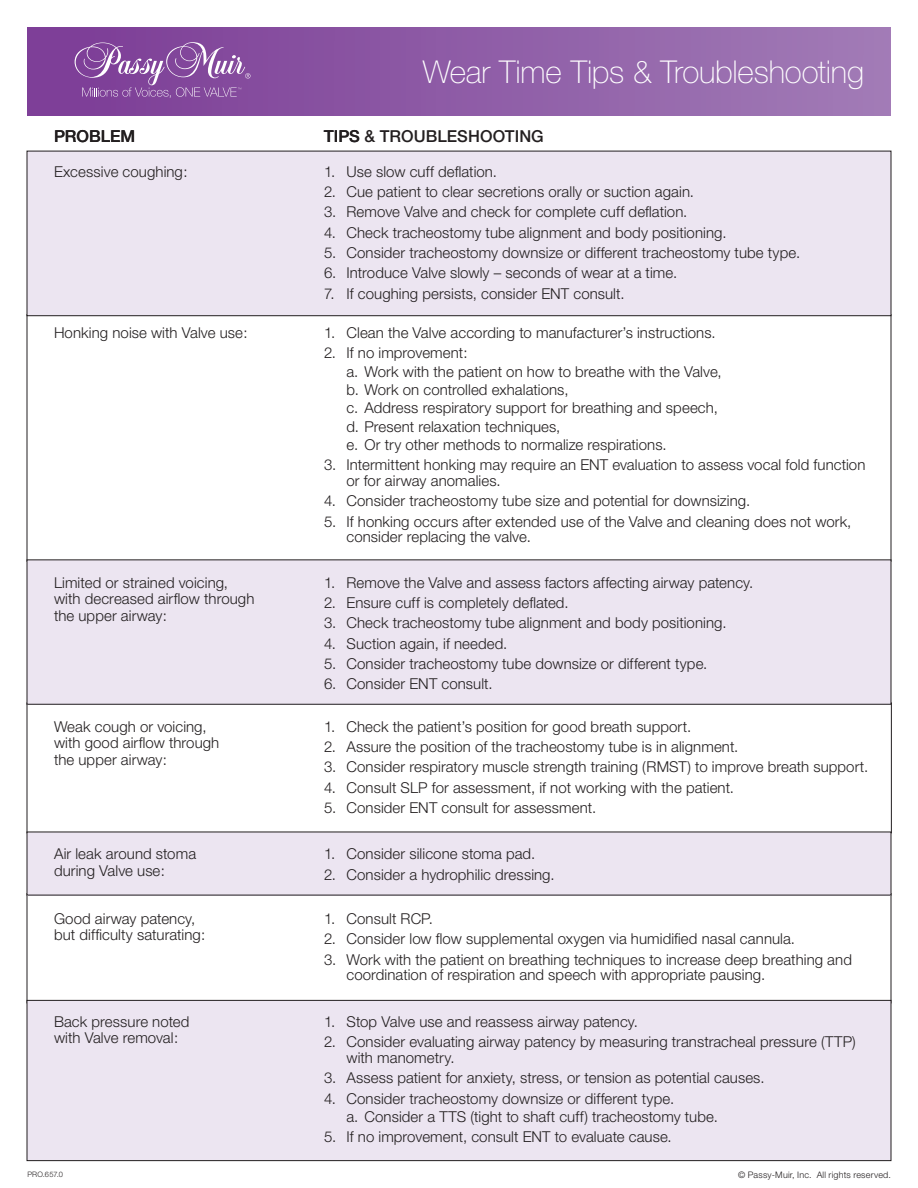
<style>
.page{position:relative;width:918px;height:1188px;background:#fff}
.page>*{position:absolute;margin:0;border:0;box-sizing:border-box;transform-origin:0 0}
.t1{font:100 31.5px "Helvetica Neue";letter-spacing:-.005em;color:#fff}
.t2{font:500 16.5px "Helvetica Neue";color:#231f20}
.t3{font:300 15px/16.5px "Helvetica Neue";letter-spacing:.005em;color:#231f20}
.t4{font:300 9px "Helvetica Neue";letter-spacing:.025em;color:#231f20}
.t5{font:300 7.5px "Helvetica Neue";letter-spacing:.015em;color:#231f20}
</style>
<div class="page">
<div style="left:27px;top:1000px;width:864px;height:161px;background:#ece5f1"></div>
<div style="left:27px;top:1000px;width:864px;height:161px;border:1px solid #231f20"></div>
<div style="left:27px;top:27px;width:864px;height:88px;background:linear-gradient(to right,#7b3b95,#a17cb6)"></div>
<svg style="left:75px;top:42px;width:175px;height:56px"></svg>
<div style="left:27px;top:832px;width:864px;height:63px;background:#ece5f1"></div>
<div style="left:27px;top:560px;width:864px;height:144px;background:#ece5f1"></div>
<div style="left:27px;top:559px;width:864px;height:146px;border:1px solid #231f20"></div>
<div style="left:27px;top:151px;width:864px;height:165px;background:#ece5f1"></div>
<div style="left:27px;top:151px;width:864px;height:165px;border:1px solid #231f20"></div>
<p class="t1" style="left:423px;top:53px;width:443px">Wear Time Tips &amp; Troubleshooting</p>
<p class="t2" style="left:54px;top:126px;width:83px">PROBLEM</p>
<p class="t2" style="left:324px;top:126px;width:221px">TIPS &amp; TROUBLESHOOTING</p>
<p class="t3" style="left:54px;top:163px;width:135px">Excessive coughing:</p>
<p class="t3" style="left:324px;top:163px;width:175px">1. Use slow cuff deflation.</p>
<p class="t3" style="left:324px;top:183px;width:372px">2. Cue patient to clear secretions orally or suction again.</p>
<p class="t3" style="left:324px;top:203px;width:365px">3. Remove Valve and check for complete cuff deflation.</p>
<p class="t3" style="left:324px;top:224px;width:404px">4. Check tracheostomy tube alignment and body positioning.</p>
<p class="t3" style="left:324px;top:244px;width:478px">5. Consider tracheostomy downsize or different tracheostomy tube type.</p>
<p class="t3" style="left:324px;top:265px;width:355px">6. Introduce Valve slowly – seconds of wear at a time.</p>
<p class="t3" style="left:324px;top:285px;width:302px">7. If coughing persists, consider ENT consult.</p>
<p class="t3" style="left:54px;top:324px;width:195px">Honking noise with Valve use:</p>
<p class="t3" style="left:324px;top:324px;width:393px">1. Clean the Valve according to manufacturer’s instructions.</p>
<p class="t3" style="left:324px;top:344px;width:145px">2. If no improvement:</p>
<p class="t3" style="left:346px;top:363px;width:377px">a. Work with the patient on how to breathe with the Valve,</p>
<p class="t3" style="left:346px;top:381px;width:224px">b. Work on controlled exhalations,</p>
<p class="t3" style="left:346px;top:400px;width:373px">c. Address respiratory support for breathing and speech,</p>
<p class="t3" style="left:346px;top:418px;width:215px">d. Present relaxation techniques,</p>
<p class="t3" style="left:346px;top:436px;width:322px">e. Or try other methods to normalize respirations.</p>
<p class="t3" style="left:346px;top:457px;width:520px;line-height:15.8px;text-indent:-22px">3. Intermittent honking may require an ENT evaluation to assess vocal fold function or for airway anomalies.</p>
<p class="t3" style="left:324px;top:492px;width:428px">4. Consider tracheostomy tube size and potential for downsizing.</p>
<p class="t3" style="left:346px;top:513px;width:506px;line-height:15.8px;text-indent:-22px">5. If honking occurs after extended use of the Valve and cleaning does not work, consider replacing the valve.</p>
<p class="t3" style="left:324px;top:574px;width:431px">1. Remove the Valve and assess factors affecting airway patency.</p>
<p class="t3" style="left:324px;top:594px;width:246px">2. Ensure cuff is completely deflated.</p>
<p class="t3" style="left:324px;top:614px;width:404px">3. Check tracheostomy tube alignment and body positioning.</p>
<p class="t3" style="left:324px;top:635px;width:185px">4. Suction again, if needed.</p>
<p class="t3" style="left:324px;top:655px;width:385px">5. Consider tracheostomy tube downsize or different type.</p>
<p class="t3" style="left:324px;top:675px;width:170px">6. Consider ENT consult.</p>
<p class="t3" style="left:54px;top:574px;width:202px">Limited or strained voicing, with decreased airflow through the upper airway:</p>
<p class="t3" style="left:54px;top:718px;width:167px">Weak cough or voicing, with good airflow through the upper airway:</p>
<p class="t3" style="left:324px;top:718px;width:369px">1. Check the patient’s position for good breath support.</p>
<p class="t3" style="left:324px;top:738px;width:416px">2. Assure the position of the tracheostomy tube is in alignment.</p>
<p class="t3" style="left:324px;top:758px;width:546px">3. Consider respiratory muscle strength training (RMST) to improve breath support.</p>
<p class="t3" style="left:324px;top:779px;width:412px">4. Consult SLP for assessment, if not working with the patient.</p>
<p class="t3" style="left:324px;top:799px;width:274px">5. Consider ENT consult for assessment.</p>
<p class="t3" style="left:54px;top:845px;width:144px">Air leak around stoma during Valve use:</p>
<p class="t3" style="left:324px;top:845px;width:213px">1. Consider silicone stoma pad.</p>
<p class="t3" style="left:324px;top:866px;width:232px">2. Consider a hydrophilic dressing.</p>
<p class="t3" style="left:54px;top:910px;width:153px">Good airway patency, but difficulty saturating:</p>
<p class="t3" style="left:324px;top:910px;width:110px">1. Consult RCP.</p>
<p class="t3" style="left:324px;top:930px;width:473px">2. Consider low flow supplemental oxygen via humidified nasal cannula.</p>
<p class="t3" style="left:346px;top:951px;width:507px;line-height:15.8px;text-indent:-22px">3. Work with the patient on breathing techniques to increase deep breathing and coordination of respiration and speech with appropriate pausing.</p>
<p class="t3" style="left:54px;top:1013px;width:137px">Back pressure noted with Valve removal:</p>
<p class="t3" style="left:324px;top:1013px;width:316px">1. Stop Valve use and reassess airway patency.</p>
<p class="t3" style="left:346px;top:1034px;width:511px;line-height:15.8px;text-indent:-22px">2. Consider evaluating airway patency by measuring transtracheal pressure (TTP) with manometry.</p>
<p class="t3" style="left:324px;top:1069px;width:442px">3. Assess patient for anxiety, stress, or tension as potential causes.</p>
<p class="t3" style="left:324px;top:1090px;width:352px">4. Consider tracheostomy downsize or different type.</p>
<p class="t3" style="left:346px;top:1108px;width:373px">a. Consider a TTS (tight to shaft cuff) tracheostomy tube.</p>
<p class="t3" style="left:324px;top:1128px;width:349px">5. If no improvement, consult ENT to evaluate cause.</p>
<p class="t5" style="left:28px;top:1170px;width:37px">PRO.657.0</p>
<p class="t4" style="left:738px;top:1169px;width:154px">© Passy-Muir, Inc. All rights reserved.</p>
</div>
